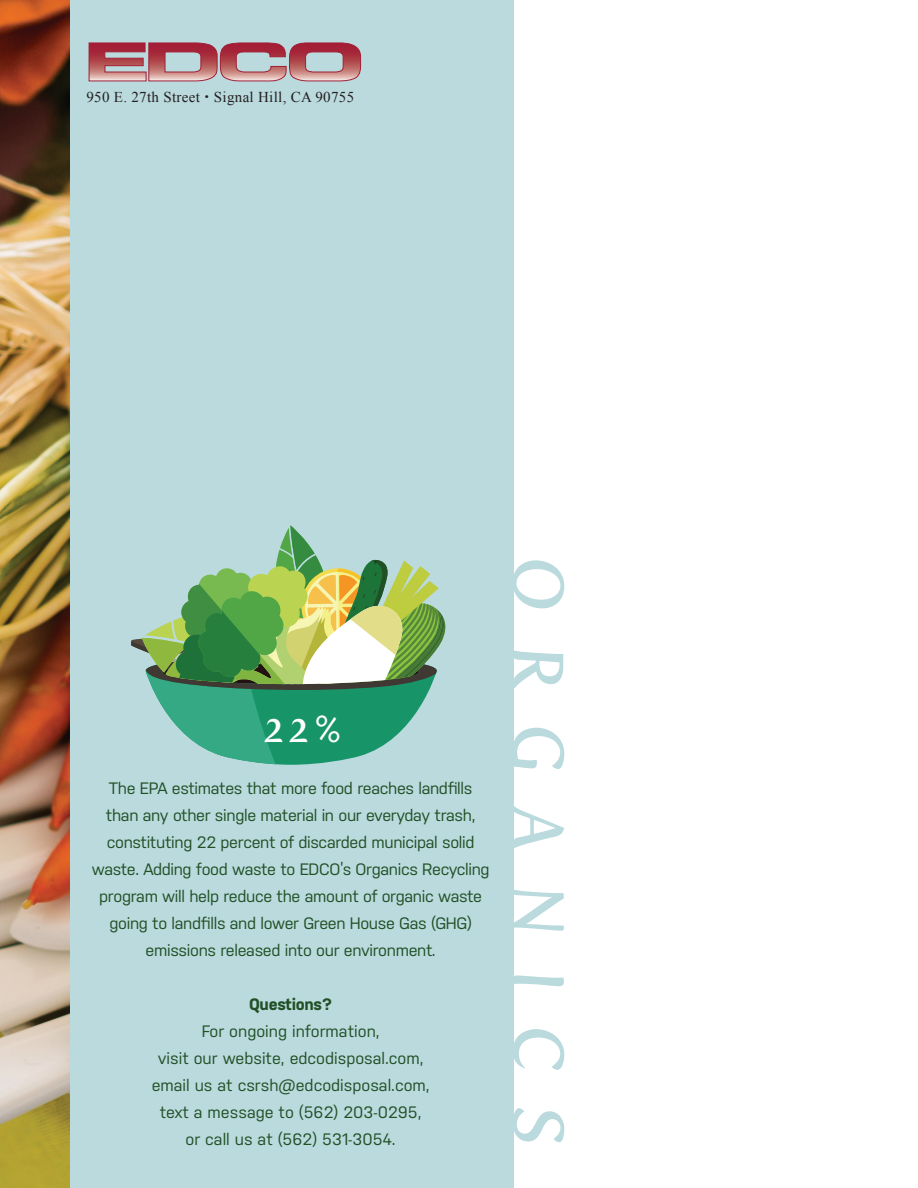
<style>
.page{position:relative;width:918px;height:1188px;background:#fff}
.page>*{position:absolute;margin:0;border:0;box-sizing:border-box;transform-origin:0 0}
.t1{font:italic 70.8px "Fertigo Pro";letter-spacing:.47em;color:#badadd}
.t2{font:italic 38.1px "Fertigo Pro";color:#fff}
.t3{font:16.5px/27px "Nudista";letter-spacing:-.02em;color:#215026;text-align:center}
.t4{font:16.5px/27px "Nudista";color:#215026;text-align:center}
.t5{font:700 16.5px "Nudista";letter-spacing:-.02em;color:#215026}
.t6{font:15px "Times New Roman";letter-spacing:.02em;color:#231f20}
</style>
<div class="page">
<div style="left:70px;top:0;width:444px;height:1188px;background:#badadd"></div>
<svg style="left:89px;top:43px;width:272px;height:38px"></svg>
<img style="left:0;top:0;width:70px;height:1188px">
<svg style="left:131px;top:525px;width:315px;height:240px"></svg>
<p class="t6" style="left:86px;top:87px;width:269px">950 E. 27th Street Signal Hill, CA 90755</p>
<h2 class="t2" style="left:265px;top:706px;width:78px">22%</h2>
<p class="t3" style="left:92px;top:775px;width:399px">The EPA estimates that more food reaches landfills than any other single material in our everyday trash, constituting 22 percent of discarded municipal solid waste. Adding food waste to EDCO’s Organics Recycling program will help reduce the amount of organic waste going to landfills and lower Green House Gas (GHG) emissions released into our environment.</p>
<p class="t5" style="left:249px;top:995px;width:85px">Questions?</p>
<p class="t4" style="left:152px;top:1018px;width:279px">For ongoing information,<br>visit our website, edcodisposal.com, email us at csrsh@edcodisposal.com, text a message to (562) 203-0295, or call us at (562) 531-3054.</p>
<h1 class="t1" style="left:579px;top:556px;width:591px;rotate:90deg">ORGANICS</h1>
</div>
